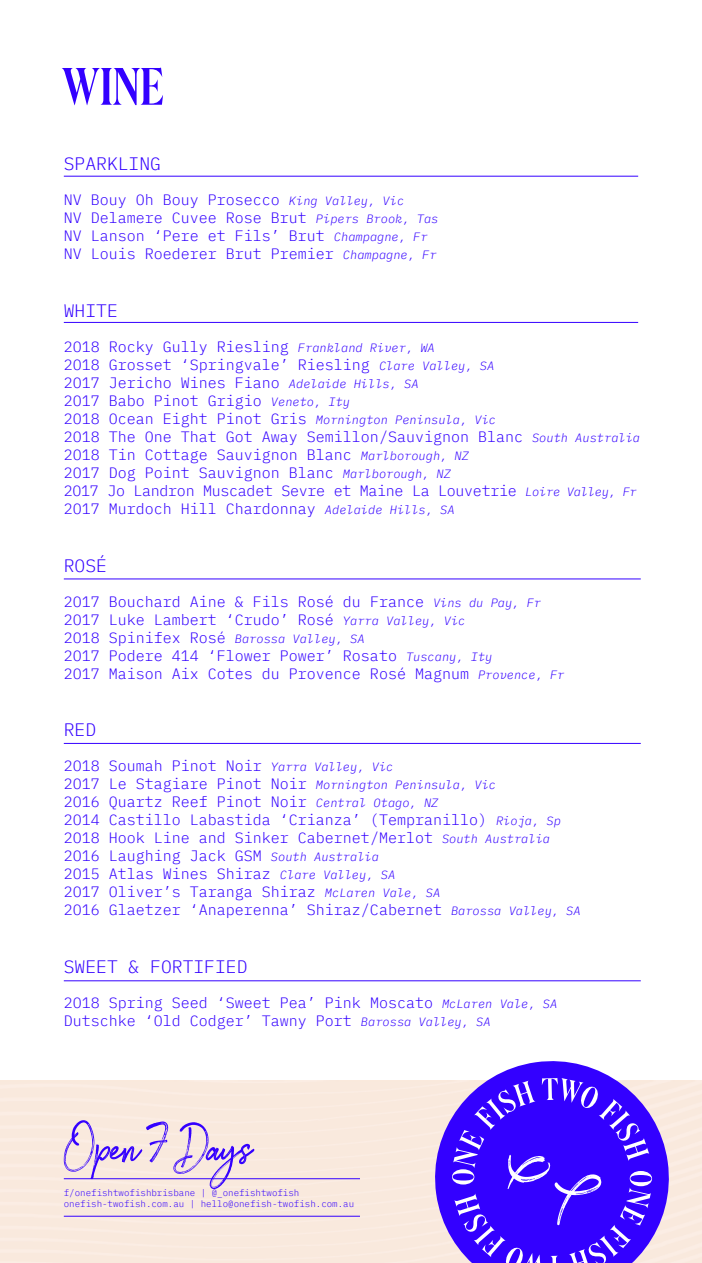
<style>
.page{position:relative;width:702px;height:1263px;background:#fff}
.page>*{position:absolute;margin:0;border:0;box-sizing:border-box;transform-origin:0 0}
.t1{font:54px "Brownhill Script";color:#30f}
.t2{font:500 52.5px "Domaine Display Condensed";color:#30f}
.t3{font:300 18px "IBM Plex Mono";color:#30f}
.t4{font:300 15px/18px "IBM Plex Mono";color:#30f}
.t5{font:300 9.15px/10.9px "IBM Plex Mono";color:#30f}
.s1{font-style:italic;font-size:12px}
</style>
<div class="page">
<hr style="left:64px;top:176px;width:574px;height:1px;background:#30f">
<hr style="left:64px;top:322px;width:574px;height:1px;background:#30f">
<hr style="left:64px;top:578px;width:576px;height:1px;background:#30f">
<hr style="left:64px;top:743px;width:576px;height:1px;background:#30f">
<hr style="left:64px;top:980px;width:576px;height:1px;background:#30f">
<hr style="left:64px;top:1216px;width:296px;height:1px;background:#30f">
<hr style="left:64px;top:1178px;width:296px;height:1px;background:#30f">
<svg style="left:427px;top:1061px;width:249px;height:202px"></svg>
<svg style="left:452px;top:1078px;width:200px;height:185px;background:#5125fd"></svg>
<h2 class="t2" style="left:62px;top:56px;width:104px">WINE</h2>
<p class="t3" style="left:64px;top:150px;width:99px">SPARKLING</p>
<p class="t4" style="left:64px;top:190px;width:376px">NV Bouy Oh Bouy Prosecco <span class="s1">King Valley, Vic<br></span>NV Delamere Cuvee Rose Brut <span class="s1">Pipers Brook, Tas </span>NV Lanson ‘Pere et Fils’ Brut <span class="s1">Champagne, Fr </span>NV Louis Roederer Brut Premier <span class="s1">Champagne, Fr</span></p>
<p class="t3" style="left:64px;top:297px;width:56px">WHITE</p>
<p class="t4" style="left:64px;top:336px;width:577px">2018 Rocky Gully Riesling <span class="s1">Frankland River, WA<br></span>2018 Grosset ‘Springvale’ Riesling <span class="s1">Clare Valley, SA<br></span>2017 Jericho Wines Fiano <span class="s1">Adelaide Hills, SA<br></span>2017 Babo Pinot Grigio <span class="s1">Veneto, Ity<br></span>2018 Ocean Eight Pinot Gris <span class="s1">Mornington Peninsula, Vic<br></span>2018 The One That Got Away Semillon/Sauvignon Blanc <span class="s1">South Australia </span>2018 Tin Cottage Sauvignon Blanc <span class="s1">Marlborough, NZ<br></span>2017 Dog Point Sauvignon Blanc <span class="s1">Marlborough, NZ<br></span>2017 Jo Landron Muscadet Sevre et Maine La Louvetrie <span class="s1">Loire Valley, Fr </span>2017 Murdoch Hill Chardonnay <span class="s1">Adelaide Hills, SA</span></p>
<p class="t3" style="left:64px;top:551px;width:45px">ROSÉ</p>
<p class="t4" style="left:64px;top:591px;width:502px">2017 Bouchard Aine &amp; Fils Rosé du France <span class="s1">Vins du Pay, Fr </span>2017 Luke Lambert ‘Crudo’ Rosé <span class="s1">Yarra Valley, Vic<br></span>2018 Spinifex Rosé <span class="s1">Barossa Valley, SA<br></span>2017 Podere 414 ‘Flower Power’ Rosato <span class="s1">Tuscany, Ity<br></span>2017 Maison Aix Cotes du Provence Rosé Magnum <span class="s1">Provence, Fr</span></p>
<p class="t3" style="left:64px;top:716px;width:34px">RED</p>
<p class="t4" style="left:64px;top:756px;width:518px">2018 Soumah Pinot Noir <span class="s1">Yarra Valley, Vic<br></span>2017 Le Stagiare Pinot Noir <span class="s1">Mornington Peninsula, Vic<br></span>2016 Quartz Reef Pinot Noir <span class="s1">Central Otago, NZ<br></span>2014 Castillo Labastida ‘Crianza’ (Tempranillo) <span class="s1">Rioja, Sp </span>2018 Hook Line and Sinker Cabernet/Merlot <span class="s1">South Australia </span>2016 Laughing Jack GSM <span class="s1">South Australia<br></span>2015 Atlas Wines Shiraz <span class="s1">Clare Valley, SA<br></span>2017 Oliver’s Taranga Shiraz <span class="s1">McLaren Vale, SA<br></span>2016 Glaetzer ‘Anaperenna’ Shiraz/Cabernet <span class="s1">Barossa Valley, SA</span></p>
<p class="t3" style="left:64px;top:953px;width:185px">SWEET &amp; FORTIFIED</p>
<p class="t4" style="left:64px;top:992px;width:495px">2018 Spring Seed ‘Sweet Pea’ Pink Moscato <span class="s1">McLaren Vale, SA<br></span>Dutschke ‘Old Codger’ Tawny Port <span class="s1">Barossa Valley, SA</span></p>
<h1 class="t1" style="left:64px;top:1110px;width:191px">Open7 Days</h1>
<p class="t5" style="left:64px;top:1186px;width:292px">f/onefishtwofishbrisbane | @_onefishtwofish onefish-twofish.com.au | hello@onefish-twofish.com.au</p>
</div>
